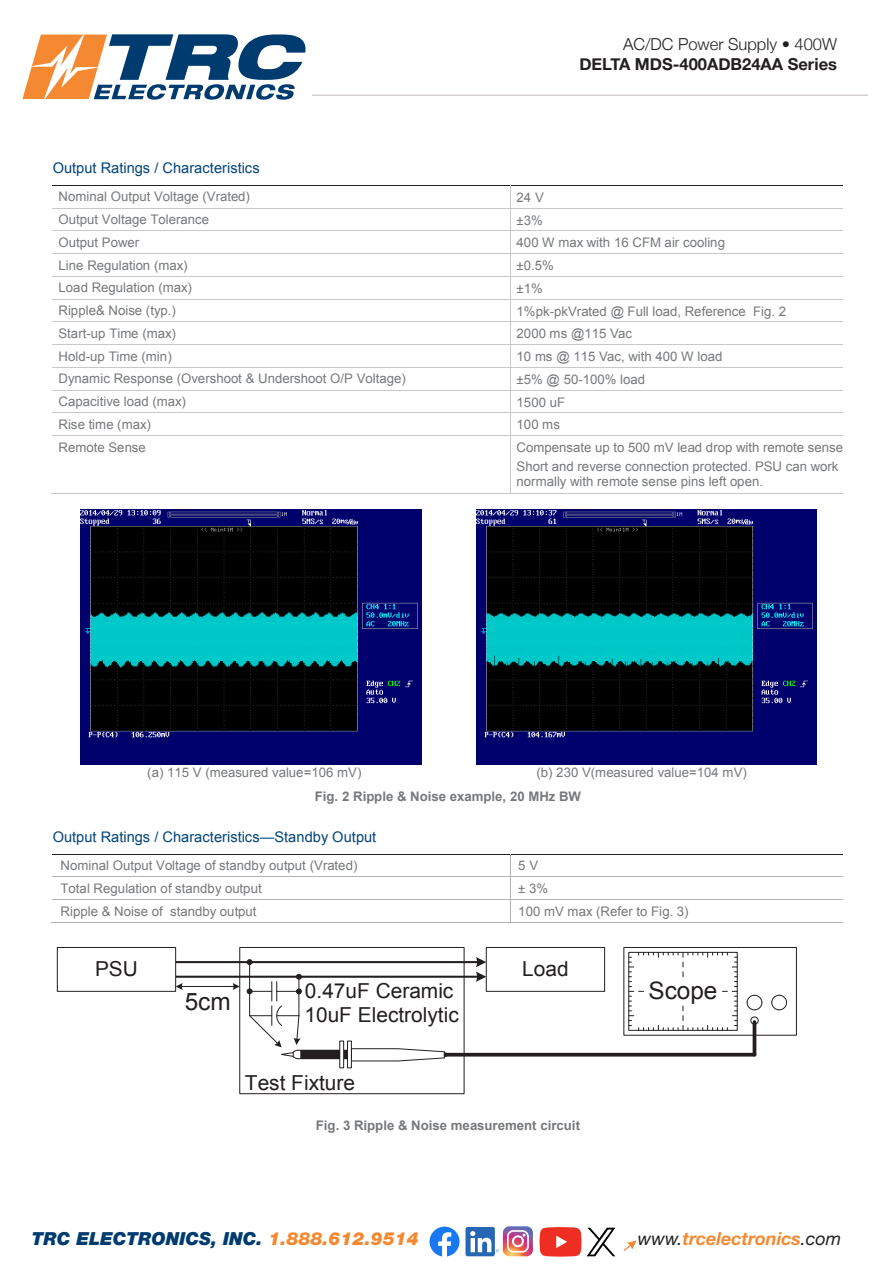
<style>
.page{position:relative;width:891px;height:1269px;background:#fff}
.page>*{position:absolute;margin:0;border:0;box-sizing:border-box;transform-origin:0 0}
.t1{font:24px "Arial";color:#231f20}
.t2{font:20.7px/24.3px "Arial";color:#231f20}
.t3{font:italic 900 18px "Helvetica Neue LT Std";color:#003b70}
.t4{font:italic 700 18px "Helvetica Neue LT Std";color:#f58932}
.t5{font:700 16.5px "Helvetica Neue";color:#231f20}
.t6{font:300 16.5px "Helvetica Neue";color:#231f20}
.t7{font:14.55px "Arial";color:#004379}
.t8{font:13.2px/18.9px "Arial";letter-spacing:.005em;color:#76787b}
.t9{font:700 13.2px "Arial";color:#76787b}
.s1{color:#f58932}
.s2{font-weight:400;color:#231f20}
</style>
<div class="page">
<hr style="left:312px;top:94px;width:556px;height:2px;background:#d3d0ce">
<svg style="left:624px;top:1240px;width:13px;height:11px"></svg>
<svg style="left:22px;top:34px;width:284px;height:66px"></svg>
<svg style="left:430px;top:1227px;width:30px;height:30px"></svg>
<div style="left:466px;top:1227px;width:29px;height:29px;background:#2567b3;border-radius:2px"></div>
<svg style="left:470px;top:1226px;width:63px;height:30px"></svg>
<svg style="left:540px;top:1227px;width:75px;height:30px"></svg>
<hr style="left:53px;top:185px;width:457px;height:1px;background:#231f20">
<hr style="left:511px;top:185px;width:332px;height:1px;background:#231f20">
<hr style="left:53px;top:208px;width:457px;height:1px;background:#c7c8ca">
<hr style="left:511px;top:208px;width:332px;height:1px;background:#c7c8ca">
<hr style="left:53px;top:231px;width:457px;height:1px;background:#c7c8ca">
<hr style="left:511px;top:231px;width:332px;height:1px;background:#c7c8ca">
<hr style="left:53px;top:253px;width:457px;height:1px;background:#c7c8ca">
<hr style="left:511px;top:253px;width:332px;height:1px;background:#c7c8ca">
<hr style="left:53px;top:276px;width:457px;height:1px;background:#c7c8ca">
<hr style="left:511px;top:276px;width:332px;height:1px;background:#c7c8ca">
<hr style="left:53px;top:299px;width:457px;height:1px;background:#c7c8ca">
<hr style="left:511px;top:299px;width:332px;height:1px;background:#c7c8ca">
<hr style="left:53px;top:322px;width:457px;height:1px;background:#c7c8ca">
<hr style="left:511px;top:322px;width:332px;height:1px;background:#c7c8ca">
<hr style="left:53px;top:344px;width:457px;height:1px;background:#c7c8ca">
<hr style="left:511px;top:344px;width:332px;height:1px;background:#c7c8ca">
<hr style="left:53px;top:367px;width:457px;height:1px;background:#c7c8ca">
<hr style="left:511px;top:367px;width:332px;height:1px;background:#c7c8ca">
<hr style="left:53px;top:390px;width:457px;height:1px;background:#c7c8ca">
<hr style="left:511px;top:390px;width:332px;height:1px;background:#c7c8ca">
<hr style="left:53px;top:413px;width:457px;height:1px;background:#c7c8ca">
<hr style="left:511px;top:413px;width:332px;height:1px;background:#c7c8ca">
<hr style="left:53px;top:435px;width:457px;height:1px;background:#c7c8ca">
<svg style="left:510px;top:185px;width:1px;height:251px"></svg>
<hr style="left:511px;top:435px;width:332px;height:1px;background:#c7c8ca">
<hr style="left:52px;top:494px;width:458px;height:1px;background:#c7c8ca">
<hr style="left:510px;top:436px;width:1px;height:58px;background:#c7c8ca">
<hr style="left:511px;top:494px;width:332px;height:1px;background:#c7c8ca">
<hr style="left:53px;top:854px;width:457px;height:1px;background:#231f20">
<hr style="left:511px;top:854px;width:332px;height:1px;background:#231f20">
<hr style="left:53px;top:876px;width:457px;height:1px;background:#b2b3b7">
<hr style="left:511px;top:876px;width:332px;height:1px;background:#b2b3b7">
<hr style="left:53px;top:899px;width:457px;height:1px;background:#b2b3b7">
<hr style="left:511px;top:899px;width:332px;height:1px;background:#b2b3b7">
<hr style="left:52px;top:922px;width:458px;height:1px;background:#b2b3b7">
<svg style="left:510px;top:854px;width:1px;height:69px"></svg>
<hr style="left:511px;top:922px;width:332px;height:1px;background:#b2b3b7">
<img style="left:81px;top:509px;width:340px;height:256px">
<img style="left:476px;top:509px;width:340px;height:256px">
<div style="left:240px;top:947px;width:224px;height:147px;border:1px solid #231f20"></div>
<hr style="left:176px;top:961px;width:302px;height:2px;background:#231f20">
<hr style="left:176px;top:976px;width:302px;height:2px;background:#231f20">
<svg style="left:476px;top:957px;width:10px;height:25px"></svg>
<div style="left:57px;top:947px;width:119px;height:45px;border:1px solid #231f20"></div>
<div style="left:486px;top:947px;width:119px;height:45px;border:1px solid #231f20"></div>
<hr style="left:249px;top:962px;width:1px;height:54px;background:#231f20">
<svg style="left:247px;top:959px;width:5px;height:6px"></svg>
<svg style="left:447px;top:1053px;width:308px;height:4px"></svg>
<svg style="left:247px;top:974px;width:55px;height:85px"></svg>
<div style="left:301px;top:1050px;width:50px;height:9px;background:#231f20"></div>
<div style="left:340px;top:1041px;width:4px;height:27px;border:1px solid #231f20"></div>
<hr style="left:348px;top:1041px;width:3px;height:27px;background:#fff">
<div style="left:347px;top:1041px;width:5px;height:27px;border:1px solid #231f20"></div>
<svg style="left:351px;top:1048px;width:96px;height:13px"></svg>
<hr style="left:181px;top:986px;width:53px;height:1px;background:#231f20">
<svg style="left:176px;top:983px;width:7px;height:7px"></svg>
<svg style="left:233px;top:983px;width:7px;height:7px"></svg>
<div style="left:624px;top:947px;width:173px;height:88px;border:1px solid #231f20"></div>
<svg style="left:629px;top:952px;width:108px;height:78px"></svg>
<svg style="left:747px;top:995px;width:15px;height:15px"></svg>
<svg style="left:771px;top:995px;width:16px;height:15px"></svg>
<div style="left:751px;top:1017px;width:7px;height:7px;border:1px solid #231f20;border-radius:50%"></div>
<hr style="left:753px;top:1022px;width:3px;height:33px;background:#231f20">
<p class="t6" style="left:623px;top:31px;width:215px">AC/DC Power Supply • 400W</p>
<p class="t5" style="left:579px;top:51px;width:259px">DELTA MDS-400ADB24AA Series</p>
<p class="t7" style="left:53px;top:158px;width:208px">Output Ratings / Characteristics</p>
<p class="t8" style="left:59px;top:188px;width:193px">Nominal Output Voltage (Vrated)</p>
<p class="t8" style="left:517px;top:188px;width:29px">24 V</p>
<p class="t8" style="left:59px;top:210px;width:152px">Output Voltage Tolerance</p>
<p class="t8" style="left:517px;top:211px;width:28px">±3%</p>
<p class="t8" style="left:59px;top:233px;width:82px">Output Power</p>
<p class="t8" style="left:517px;top:233px;width:210px">400 W max with 16 CFM air cooling</p>
<p class="t8" style="left:59px;top:256px;width:131px">Line Regulation (max)</p>
<p class="t8" style="left:517px;top:256px;width:39px">±0.5%</p>
<p class="t8" style="left:59px;top:279px;width:135px">Load Regulation (max)</p>
<p class="t8" style="left:517px;top:279px;width:28px">±1%</p>
<p class="t8" style="left:59px;top:301px;width:119px">Ripple&amp; Noise (typ.)</p>
<p class="t8" style="left:517px;top:302px;width:271px">1%pk-pkVrated @ Full load, Reference Fig. 2</p>
<p class="t8" style="left:59px;top:324px;width:119px">Start-up Time (max)</p>
<p class="t8" style="left:517px;top:324px;width:117px">2000 ms @115 Vac</p>
<p class="t8" style="left:59px;top:347px;width:115px">Hold-up Time (min)</p>
<p class="t8" style="left:517px;top:347px;width:207px">10 ms @ 115 Vac, with 400 W load</p>
<p class="t8" style="left:59px;top:369px;width:349px">Dynamic Response (Overshoot &amp; Undershoot O/P Voltage)</p>
<p class="t8" style="left:517px;top:370px;width:130px">±5% @ 50-100% load</p>
<p class="t8" style="left:59px;top:392px;width:129px">Capacitive load (max)</p>
<p class="t8" style="left:517px;top:393px;width:50px">1500 uF</p>
<p class="t8" style="left:59px;top:415px;width:94px">Rise time (max)</p>
<p class="t8" style="left:517px;top:415px;width:45px">100 ms</p>
<p class="t8" style="left:59px;top:438px;width:89px">Remote Sense</p>
<p class="t8" style="left:517px;top:438px;width:328px">Compensate up to 500 mV lead drop with remote sense<br>Short and reverse connection protected. PSU can work</p>
<p class="t8" style="left:517px;top:472px;width:248px">normally with remote sense pins left open.</p>
<p class="t8" style="left:147px;top:763px;width:216px">(a) 115 V (measured value=106 mV)</p>
<p class="t8" style="left:536px;top:763px;width:212px">(b) 230 V(measured value=104 mV)</p>
<p class="t9" style="left:315px;top:788px;width:268px">Fig. 2 Ripple &amp; Noise example, 20 MHz BW</p>
<p class="t7" style="left:53px;top:827px;width:325px">Output Ratings / Characteristics—Standby Output</p>
<p class="t8" style="left:61px;top:856px;width:298px">Nominal Output Voltage of standby output (Vrated)</p>
<p class="t8" style="left:518px;top:856px;width:21px">5 V</p>
<p class="t8" style="left:61px;top:879px;width:203px">Total Regulation of standby output</p>
<p class="t8" style="left:518px;top:879px;width:32px">± 3%</p>
<p class="t8" style="left:61px;top:902px;width:198px">Ripple &amp; Noise of standby output</p>
<p class="t8" style="left:518px;top:902px;width:172px">100 mV max (Refer to Fig. 3)</p>
<h2 class="t2" style="left:95px;top:956px;width:44px">PSU</h2>
<h2 class="t2" style="left:522px;top:956px;width:48px">Load</h2>
<h1 class="t1" style="left:185px;top:986px;width:47px">5cm</h1>
<h1 class="t1" style="left:648px;top:974px;width:71px">Scope</h1>
<h2 class="t2" style="left:305px;top:978px;width:156px">0.47uF Ceramic<br>10uF Electrolytic</h2>
<h2 class="t2" style="left:245px;top:1070px;width:112px">Test Fixture</h2>
<p class="t9" style="left:316px;top:1117px;width:266px">Fig. 3 Ripple &amp; Noise measurement circuit</p>
<p class="t3" style="left:32px;top:1227px;width:388px">TRC ELECTRONICS, INC. <span class="s1">1.888.612.9514</span></p>
<p class="t4" style="left:638px;top:1227px;width:205px"><span class="s2">www.</span>trcelectronics<span class="s2">.com</span></p>
</div>
